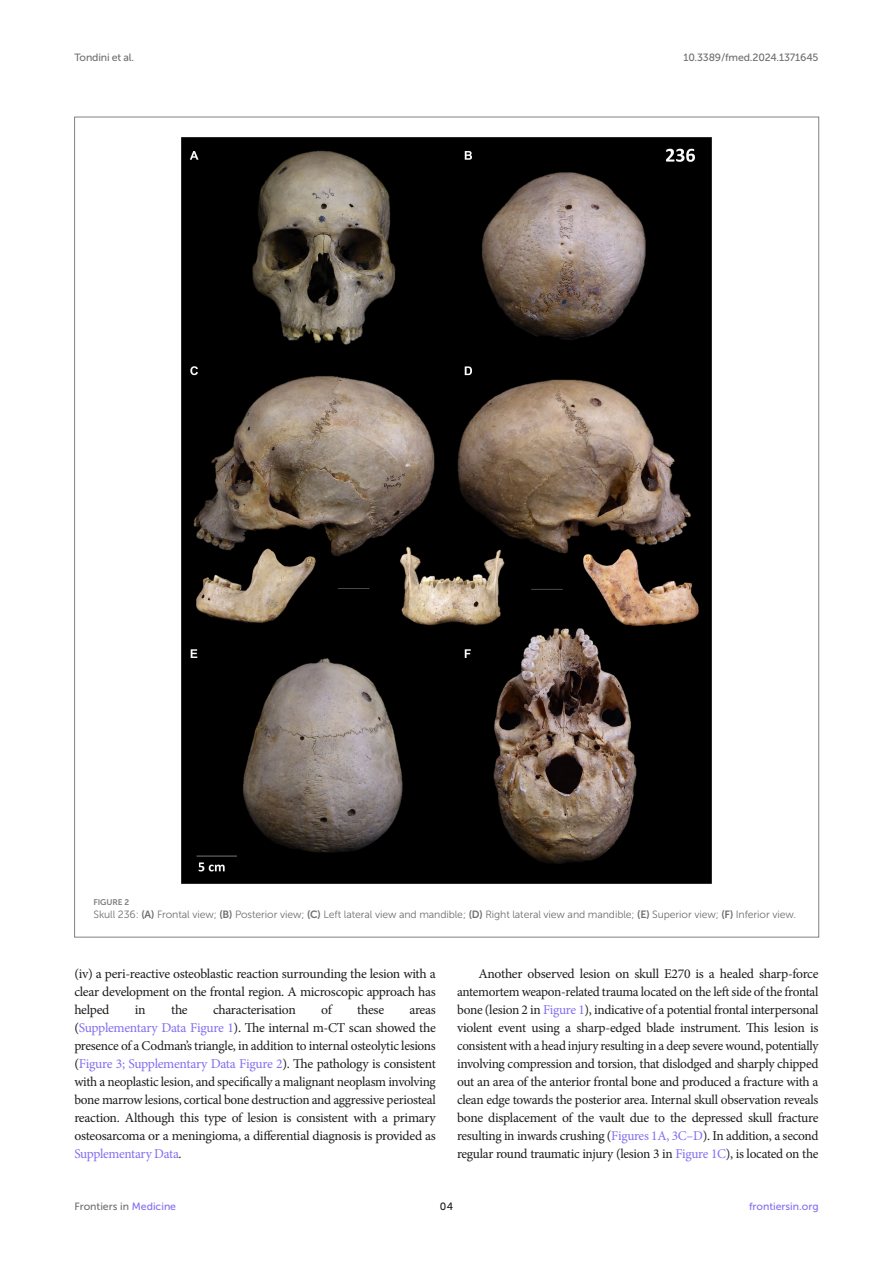
<style>
.page{position:relative;width:893px;height:1263px;background:#fff}
.page>*{position:absolute;margin:0;border:0;box-sizing:border-box;transform-origin:0 0}
.TEXT{font:13.5px/18px "Minion Pro";letter-spacing:-.02em;color:#1b1c1b;text-align:justify}
.FIG_LEG{font:10.5px "Museo Sans 300";letter-spacing:-.01em;color:#706f70}
.t1{font:10.5px "Museo Sans 500";letter-spacing:-.015em;color:#706f70}
.t2{font:10.5px "Museo Sans 500";color:#856df0}
.t3{font:10.5px "Museo Sans 500";color:#1b1c1b}
.FIG_HD{font:8.25px "Museo Sans 700";letter-spacing:-.01em;color:#7e7f7f}
.s1{font-family:"Museo Sans 700"}
.s2{color:#856df0}
</style>
<div class="page">
<img style="left:181px;top:137px;width:531px;height:747px">
<p class="t1" style="left:74px;top:51px;width:61px">Tondini et al.</p>
<p class="t1" style="left:683px;top:51px;width:137px">10.3389/fmed.2024.1371645</p>
<p class="FIG_HD" style="left:94px;top:897px;width:37px">FIGURE 2</p>
<p class="FIG_LEG" style="left:94px;top:909px;width:704px">Skull 236: <span class="s1">(A)</span> Frontal view; <span class="s1">(B)</span> Posterior view; <span class="s1">(C)</span> Left lateral view and mandible; <span class="s1">(D)</span> Right lateral view and mandible; <span class="s1">(E)</span> Superior view; <span class="s1">(F)</span> Inferior view.</p>
<p class="TEXT" style="left:74px;top:965px;width:363px">(iv) a peri-reactive osteoblastic reaction surrounding the lesion with a clear development on the frontal region. A microscopic approach has helped</p>
<p class="TEXT" style="left:135px;top:1001px;width:12px">in</p>
<p class="TEXT" style="left:171px;top:1001px;width:18px">the</p>
<p class="TEXT" style="left:213px;top:1001px;width:84px">characterisation</p>
<p class="TEXT" style="left:321px;top:1001px;width:12px">of</p>
<p class="TEXT" style="left:357px;top:1001px;width:28px">these</p>
<p class="TEXT" style="left:74px;top:1001px;width:363px;text-indent:335px">areas (<span class="s2">Supplementary Data Figure 1</span>). The internal m-CT scan showed the presence of a Codman’s triangle, in addition to internal osteolytic lesions (<span class="s2">Figure 3; Supplementary Data Figure 2</span>). The pathology is consistent with a neoplastic lesion, and specifically a malignant neoplasm involving bone marrow lesions, cortical bone destruction and aggressive periosteal reaction. Although this type of lesion is consistent with a primary osteosarcoma or a meningioma, a differential diagnosis is provided as <span class="s2">Supplementary Data</span>.</p>
<p class="TEXT" style="left:457px;top:965px;width:363px;text-indent:21px">Another observed lesion on skull E270 is a healed sharp-force antemortem weapon-related trauma located on the left side of the frontal bone (lesion 2 in <span class="s2">Figure 1</span>), indicative of a potential frontal interpersonal violent event using a sharp-edged blade instrument. This lesion is consistent with a head injury resulting in a deep severe wound, potentially involving compression and torsion, that dislodged and sharply chipped out an area of the anterior frontal bone and produced a fracture with a clean edge towards the posterior area. Internal skull observation reveals bone displacement of the vault due to the depressed skull fracture resulting in inwards crushing (<span class="s2">Figures 1A, 3C–D</span>). In addition, a second regular round traumatic injury (lesion 3 in <span class="s2">Figure 1C</span>), is located on the</p>
<p class="t1" style="left:74px;top:1200px;width:103px">Frontiers in <span class="s2">Medicine</span></p>
<p class="t3" style="left:440px;top:1200px;width:15px">04</p>
<p class="t2" style="left:749px;top:1200px;width:71px">frontiersin.org</p>
</div>
